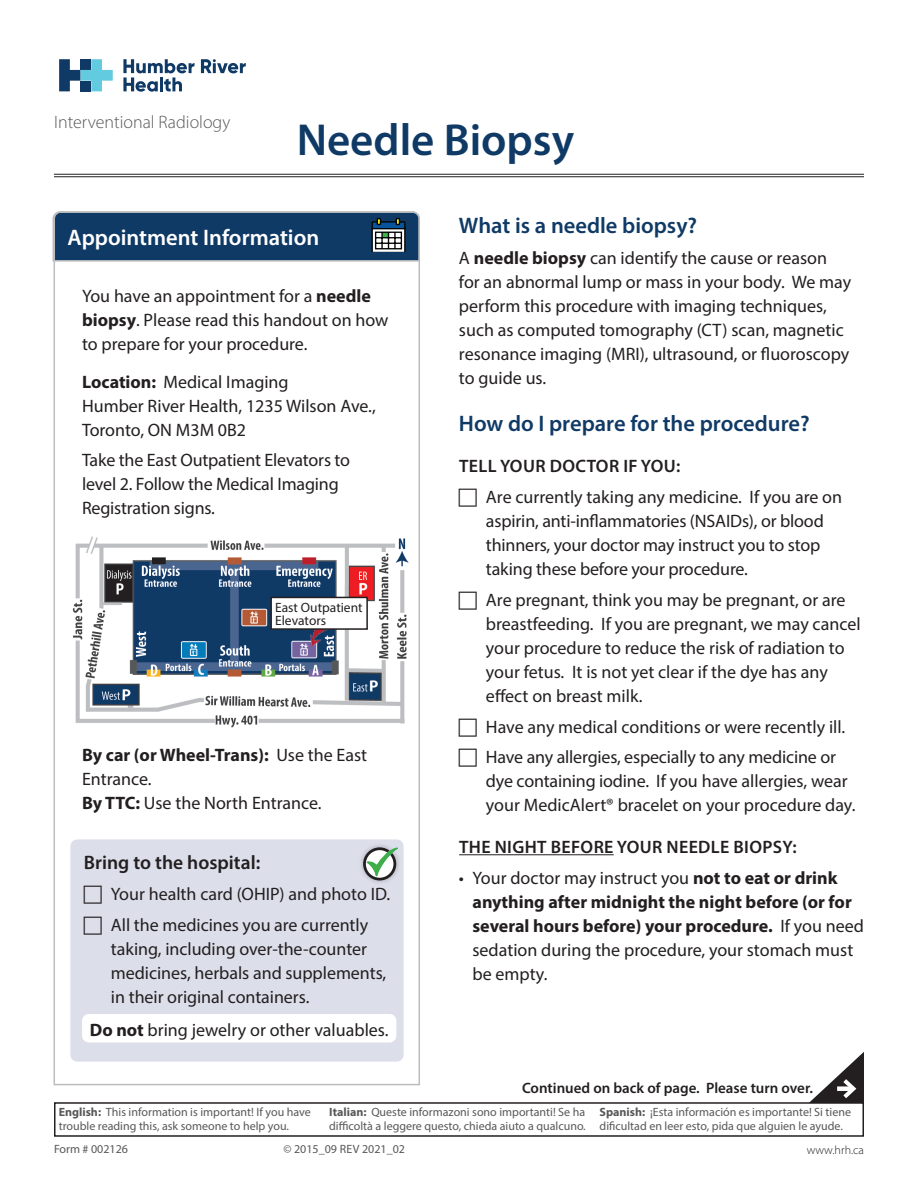
<style>
.page{position:relative;width:918px;height:1188px;background:#fff}
.page>*{position:absolute;margin:0;border:0;box-sizing:border-box;transform-origin:0 0}
.t1{font:600 45px "Myriad Pro";color:#103a66}
.Subheading{font:600 22.5px "Myriad Pro";color:#103a66}
.Subheading-2{font:600 22.5px "Myriad Pro";color:#fff}
.Subheading-3{font:600 19.5px "Myriad Pro";color:#231f20}
.Body_Text{font:18px/24px "Myriad Pro";color:#231f20}
.Subheading-4{font:18px/24px "Myriad Pro";letter-spacing:-.005em;color:#231f20}
.t2{font:700 18px/24px "Myriad Pro";color:#231f20}
.Subheading-5{font:600 18px "Myriad Pro";letter-spacing:.02em;color:#231f20}
.t3{font:300 18px "Myriad Pro";color:#57585a}
.Body_Text-2{font:600 18px "Myriad Pro";letter-spacing:.02em;color:#231f20}
.t4{font:600 15px "Myriad Pro";color:#231f20}
.t5{font:13.5px/13.5px "Myriad Pro";color:#231f20}
.t6{font:12px/14.4px "Myriad Pro";color:#57585a}
.t7{font:300 12px "Myriad Pro";letter-spacing:.01em;color:#231f20}
.s1{font-weight:700}
.s2{font-weight:400}
</style>
<div class="page">
<hr style="left:54px;top:174px;width:810px;height:1px;background:#231f20">
<hr style="left:54px;top:176px;width:810px;height:1px;background:#231f20">
<svg style="left:59px;top:59px;width:54px;height:32px"></svg>
<svg style="left:201px;top:59px;width:45px;height:14px"></svg>
<svg style="left:123px;top:59px;width:72px;height:33px"></svg>
<hr style="left:459px;top:854px;width:155px;height:1px;background:#231f20">
<svg style="left:53px;top:262px;width:367px;height:790px"></svg>
<svg style="left:52px;top:211px;width:368px;height:51px;background:#24496f"></svg>
<div style="left:70px;top:839px;width:334px;height:223px;background:#dcdeea;border-radius:7px"></div>
<div style="left:82px;top:1014px;width:314px;height:28px;background:#fff;border-radius:7px"></div>
<img style="left:70px;top:537px;width:339px;height:191px">
<img style="left:304px;top:631px;width:47px;height:16px">
<svg style="left:270px;top:596px;width:99px;height:35px"></svg>
<svg style="left:53px;top:1052px;width:811px;height:85px"></svg>
<div style="left:358px;top:842px;width:43px;height:43px;background:#231f20;opacity:.3"></div>
<div style="left:363px;top:847px;width:33px;height:34px;border:3px solid #231f20;border-radius:50%"></div>
<img style="left:362px;top:848px;width:37px;height:32px">
<p class="t3" style="left:54px;top:112px;width:178px">Interventional Radiology</p>
<p class="t1" style="left:297px;top:112px;width:279px">Needle Biopsy</p>
<p class="Subheading-2" style="left:67px;top:223px;width:253px">Appointment Information</p>
<p class="Body_Text" style="left:82px;top:284px;width:308px">You have an appointment for a <span class="s1">needle biopsy</span>. Please read this handout on how to prepare for your procedure.</p>
<p class="Subheading-4" style="left:82px;top:369px;width:295px"><span class="s1">Location:</span> Medical Imaging<br>Humber River Health, 1235 Wilson Ave.,<br>Toronto, ON M3M 0B2</p>
<p class="Subheading-4" style="left:82px;top:448px;width:270px">Take the East Outpatient Elevators to level 2. Follow the Medical Imaging<br>Registration signs.</p>
<p class="t5" style="left:275px;top:600px;width:89px">East Outpatient<br>Elevators</p>
<p class="Subheading-4" style="left:82px;top:743px;width:287px"><span class="s1">By car (or Wheel-Trans):</span> Use the East<br>Entrance.<br><span class="s1">By TTC:</span> Use the North Entrance.</p>
<p class="Subheading-3" style="left:84px;top:850px;width:178px">Bring to the hospital:</p>
<p class="Body_Text" style="left:111px;top:882px;width:281px">Your health card (OHIP) and photo ID.</p>
<p class="Body_Text" style="left:111px;top:912px;width:277px">All the medicines you are currently taking, including over-the-counter medicines, herbals and supplements, in their original containers.</p>
<p class="Body_Text" style="left:90px;top:1017px;width:300px"><span class="s1">Do not</span> bring jewelry or other valuables.</p>
<p class="Subheading" style="left:459px;top:211px;width:240px">What is a needle biopsy?</p>
<p class="Body_Text" style="left:459px;top:245px;width:394px">A <span class="s1">needle biopsy</span> can identify the cause or reason for an abnormal lump or mass in your body. We may perform this procedure with imaging techniques, such as computed tomography (CT) scan, magnetic resonance imaging (MRI), ultrasound, or fluoroscopy to guide us.</p>
<p class="Subheading" style="left:459px;top:409px;width:352px">How do I prepare for the procedure?</p>
<p class="Body_Text-2" style="left:459px;top:455px;width:223px">TELL YOUR DOCTOR IF YOU:</p>
<p class="Body_Text" style="left:486px;top:485px;width:358px">Are currently taking any medicine. If you are on aspirin, anti-inflammatories (NSAIDs), or blood thinners, your doctor may instruct you to stop taking these before your procedure.</p>
<p class="Body_Text" style="left:486px;top:588px;width:376px">Are pregnant, think you may be pregnant, or are breastfeeding. If you are pregnant, we may cancel your procedure to reduce the risk of radiation to your fetus. It is not yet clear if the dye has any effect on breast milk.</p>
<p class="Body_Text" style="left:486px;top:714px;width:361px">Have any medical conditions or were recently ill.</p>
<p class="Body_Text" style="left:486px;top:745px;width:371px">Have any allergies, especially to any medicine or dye containing iodine. If you have allergies, wear your MedicAlert® bracelet on your procedure day.</p>
<p class="Subheading-5" style="left:459px;top:835px;width:339px">THE NIGHT BEFORE YOUR NEEDLE BIOPSY:</p>
<p class="t2" style="left:472px;top:865px;width:393px;text-indent:-13px"><span class="s2">• Your doctor may instruct you</span> not to eat or drink anything after midnight the night before (or for several hours before) your procedure. <span class="s2">If you need sedation during the procedure, your stomach must be empty.</span></p>
<p class="t4" style="left:522px;top:1079px;width:292px">Continued on back of page. Please turn over.</p>
<p class="t6" style="left:59px;top:1105px;width:254px"><span class="s1">English:</span> This information is important! If you have trouble reading this, ask someone to help you.</p>
<p class="t6" style="left:329px;top:1105px;width:258px"><span class="s1">Italian:</span> Queste informazoni sono importanti! Se ha difficoltà a leggere questo, chieda aiuto a qualcuno.</p>
<p class="t6" style="left:600px;top:1105px;width:253px"><span class="s1">Spanish:</span> ¡Esta información es importante! Si tiene dificultad en leer esto, pida que alguien le ayude.</p>
<p class="t6" style="left:54px;top:1142px;width:76px">Form # 002126</p>
<p class="t6" style="left:283px;top:1142px;width:123px">© 2015_09 REV 2021_02</p>
<p class="t7" style="left:807px;top:1143px;width:59px">www.hrh.ca</p>
</div>
